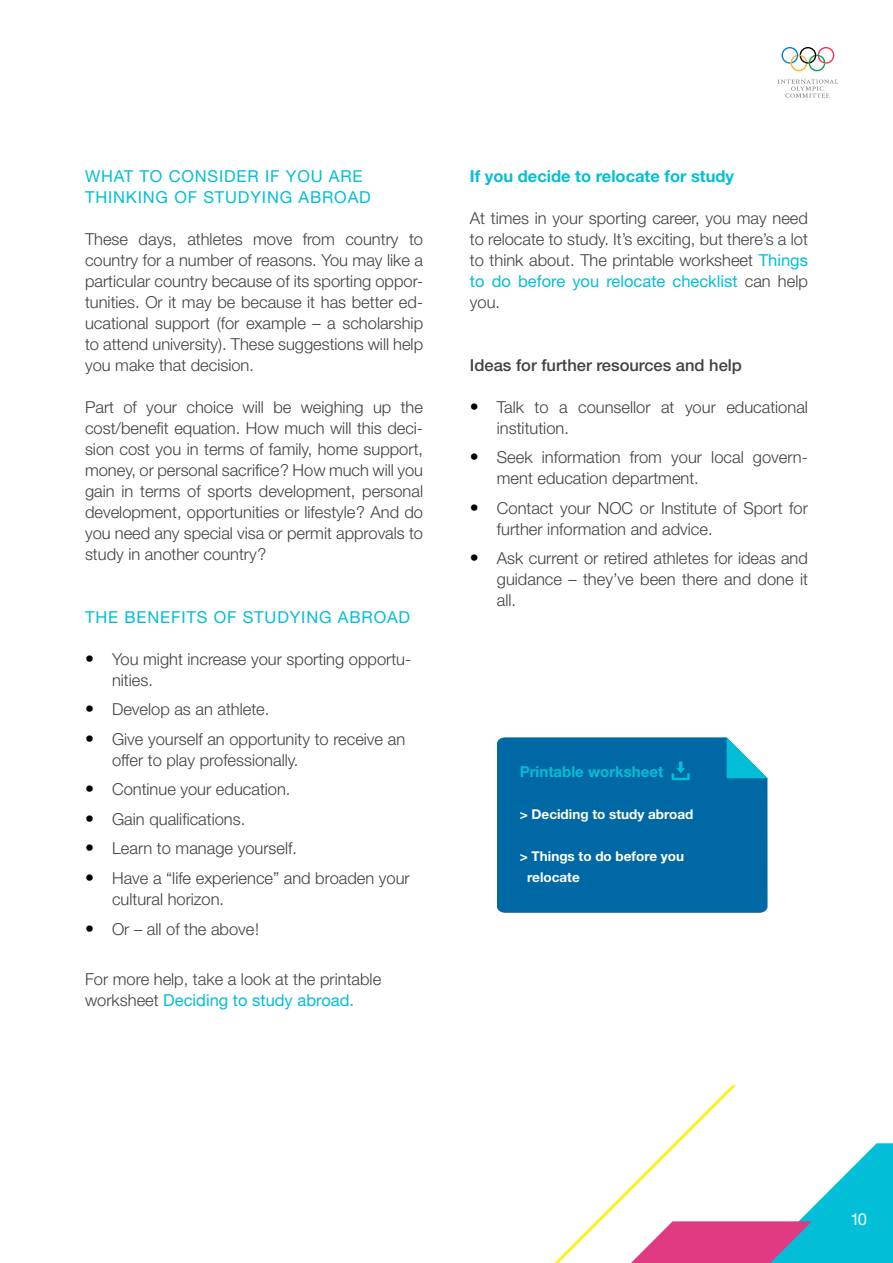
<style>
.page{position:relative;width:893px;height:1263px;background:#fff}
.page>*{position:absolute;margin:0;border:0;box-sizing:border-box;transform-origin:0 0}
.t1{font:300 16.5px/21px "Helvetica Neue LT Std";color:#414042}
.t2{font:16.5px/21px "Helvetica Neue LT Std";letter-spacing:.05em;color:#03bed7}
.t3{font:500 16.5px "Helvetica Neue LT Std";color:#414042}
.t4{font:700 16.5px "Helvetica Neue LT Std";color:#03bed7}
.t5{font:16.5px "Helvetica Neue LT Std";color:#fff}
.t6{font:700 15px "Helvetica Neue LT Std";color:#03bed7}
.t7{font:700 13.5px/21px "Helvetica Neue LT Std";color:#fff}
.s1{font-size:18px;color:#000}
.s2{font-weight:400;color:#03bed7}
</style>
<div class="page">
<div style="left:497px;top:737px;width:270px;height:176px;background:#0069a5"></div>
<svg style="left:727px;top:737px;width:40px;height:41px"></svg>
<svg style="left:672px;top:761px;width:18px;height:19px"></svg>
<svg style="left:736px;top:1143px;width:157px;height:120px"></svg>
<svg style="left:554px;top:1085px;width:182px;height:178px"></svg>
<svg style="left:781px;top:47px;width:53px;height:24px"></svg>
<svg style="left:778px;top:80px;width:60px;height:18px"></svg>
<p class="t2" style="left:85px;top:165px;width:287px">WHAT TO CONSIDER IF YOU ARE<br>THINKING OF STUDYING ABROAD</p>
<p class="t1" style="left:85px;top:228px;width:340px;text-align:justify">These days, athletes move from country to country for a number of reasons. You may like a particular country because of its sporting oppor&shy;tunities. Or it may be because it has better ed&shy;ucational support (for example – a scholarship to attend university). These suggestions will help you make that decision.</p>
<p class="t1" style="left:85px;top:396px;width:340px;text-align:justify">Part of your choice will be weighing up the cost/benefit equation. How much will this deci&shy;sion cost you in terms of family, home support, money, or personal sacrifice? How much will you gain in terms of sports development, personal development, opportunities or lifestyle? And do you need any special visa or permit approvals to study in another country?</p>
<p class="t2" style="left:85px;top:606px;width:327px">THE BENEFITS OF STUDYING ABROAD</p>
<p class="t1" style="left:112px;top:648px;width:301px;text-indent:-27px"><span class="s1">•</span> You might increase your sporting opportu&shy;nities.</p>
<p class="t1" style="left:85px;top:699px;width:186px"><span class="s1">•</span> Develop as an athlete.</p>
<p class="t1" style="left:112px;top:728px;width:295px;text-indent:-27px"><span class="s1">•</span> Give yourself an opportunity to receive an offer to play professionally.</p>
<p class="t1" style="left:85px;top:779px;width:207px"><span class="s1">•</span> Continue your education.</p>
<p class="t1" style="left:85px;top:808px;width:162px"><span class="s1">•</span> Gain qualifications.</p>
<p class="t1" style="left:85px;top:838px;width:213px"><span class="s1">•</span> Learn to manage yourself.</p>
<p class="t1" style="left:112px;top:867px;width:299px;text-indent:-27px"><span class="s1">•</span> Have a “life experience” and broaden your cultural horizon.</p>
<p class="t1" style="left:85px;top:918px;width:176px"><span class="s1">•</span> Or – all of the above!</p>
<p class="t1" style="left:85px;top:968px;width:298px">For more help, take a look at the printable worksheet <span class="s2">Deciding to study abroad.</span></p>
<p class="t4" style="left:470px;top:166px;width:266px">If you decide to relocate for study</p>
<p class="t1" style="left:470px;top:207px;width:340px;text-align:justify">At times in your sporting career, you may need to relocate to study. It’s exciting, but there’s a lot to think about. The printable worksheet <span class="s2">Things to do before you relocate checklist</span> can help you.</p>
<p class="t3" style="left:470px;top:355px;width:274px">Ideas for further resources and help</p>
<p class="t1" style="left:497px;top:396px;width:313px;text-indent:-27px"><span class="s1">•</span> Talk to a counsellor at your educational institution.</p>
<p class="t1" style="left:497px;top:447px;width:313px;text-indent:-27px"><span class="s1">•</span> Seek information from your local govern&shy;ment education department.</p>
<p class="t1" style="left:497px;top:497px;width:313px;text-indent:-27px"><span class="s1">•</span> Contact your NOC or Institute of Sport for further information and advice.</p>
<p class="t1" style="left:497px;top:548px;width:313px;text-align:justify;text-indent:-27px"><span class="s1">•</span> Ask current or retired athletes for ideas and guidance – they’ve been there and done it all.</p>
<p class="t6" style="left:520px;top:762px;width:145px">Printable worksheet</p>
<p class="t7" style="left:520px;top:803px;width:175px">&gt; Deciding to study abroad</p>
<p class="t7" style="left:527px;top:845px;width:158px;text-indent:-8px">&gt; Things to do before you relocate</p>
<p class="t5" style="left:850px;top:1209px;width:18px">10</p>
</div>
